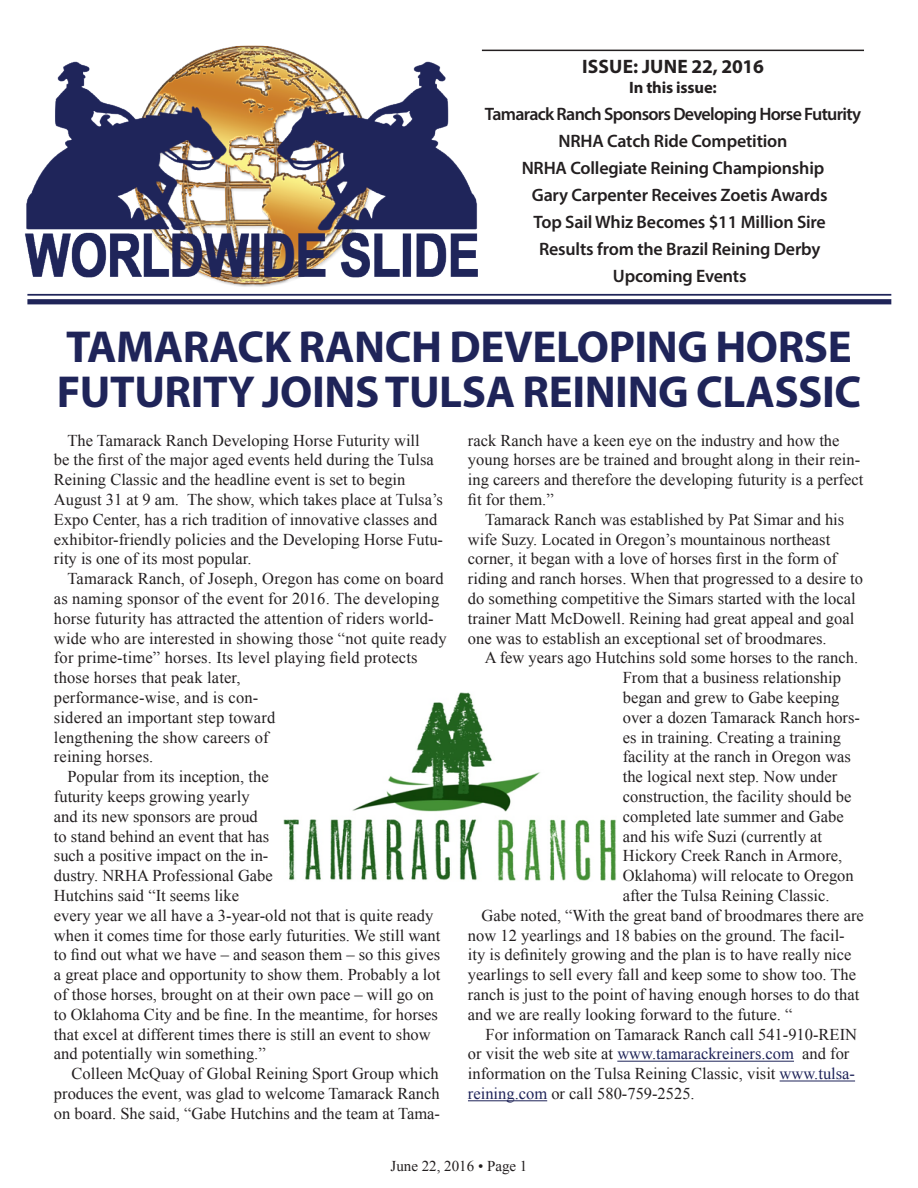
<style>
.page{position:relative;width:918px;height:1188px;background:#fff}
.page>*{position:absolute;margin:0;border:0;box-sizing:border-box;transform-origin:0 0}
.Major_Heading{font:700 45px/45px "Myriad Pro";letter-spacing:-.01em;color:#1f2459}
.t1{font:700 19.5px "Myriad Pro";letter-spacing:.01em;color:#231f20}
.t2{font:600 18px "Myriad Pro";letter-spacing:-.01em;color:#231f20}
.t3{font:600 18px "Myriad Pro";letter-spacing:-.04em;color:#231f20}
.t4{font:16.5px/19.8px "Times New Roman";color:#231f20}
.t5{font:700 16.5px "Myriad Pro";letter-spacing:-.01em;color:#231f20}
.t6{font:15px "Times New Roman";color:#231f20}
.s1{color:#1f2459}
</style>
<div class="page">
<img style="left:24px;top:45px;width:458px;height:242px">
<hr style="left:482px;top:50px;width:382px;height:1px;background:#231f20">
<hr style="left:27px;top:294px;width:864px;height:2px;background:#1f2459">
<div style="left:27px;top:299px;width:864px;height:5px;background:#1f2459"></div>
<hr style="left:617px;top:1061px;width:177px;height:1px;background:#1f2459">
<hr style="left:780px;top:1081px;width:75px;height:1px;background:#1f2459">
<hr style="left:468px;top:1100px;width:79px;height:1px;background:#1f2459">
<img style="left:284px;top:692px;width:332px;height:189px">
<p class="t1" style="left:582px;top:54px;width:184px">ISSUE: JUNE 22, 2016</p>
<p class="t5" style="left:629px;top:77px;width:89px">In this issue:</p>
<p class="t3" style="left:485px;top:102px;width:378px">Tamarack Ranch Sponsors Developing Horse Futurity</p>
<p class="t2" style="left:558px;top:129px;width:231px">NRHA Catch Ride Competition</p>
<p class="t2" style="left:522px;top:156px;width:304px">NRHA Collegiate Reining Championship</p>
<p class="t2" style="left:532px;top:183px;width:298px">Gary Carpenter Receives Zoetis Awards</p>
<p class="t2" style="left:534px;top:210px;width:294px">Top Sail Whiz Becomes $11 Million Sire</p>
<p class="t2" style="left:539px;top:237px;width:283px">Results from the Brazil Reining Derby</p>
<p class="t2" style="left:613px;top:264px;width:135px">Upcoming Events</p>
<p class="Major_Heading" style="left:57px;top:323px;width:806px">TAMARACK RANCH DEVELOPING HORSE<br>FUTURITY JOINS TULSA REINING CLASSIC</p>
<p class="t4" style="left:54px;top:430px;width:391px;text-indent:14px">The Tamarack Ranch Developing Horse Futurity will<br>be the first of the major aged events held during the Tulsa Reining Classic and the headline event is set to begin August 31 at 9 am. The show, which takes place at Tulsa’s Expo Center, has a rich tradition of innovative classes and exhibitor-friendly policies and the Developing Horse Futu&shy;rity is one of its most popular.</p>
<p class="t4" style="left:54px;top:569px;width:394px;text-indent:14px">Tamarack Ranch, of Joseph, Oregon has come on board as naming sponsor of the event for 2016. The developing horse futurity has attracted the attention of riders world&shy;wide who are interested in showing those “not quite ready for prime-time” horses. Its level playing field protects those horses that peak later,<br>performance-wise, and is con-<br>sidered an important step toward<br>lengthening the show careers of<br>reining horses.</p>
<p class="t4" style="left:54px;top:767px;width:388px;text-indent:14px">Popular from its inception, the<br>futurity keeps growing yearly<br>and its new sponsors are proud<br>to stand behind an event that has<br>such a positive impact on the in-<br>dustry. NRHA Professional Gabe<br>Hutchins said “It seems like<br>every year we all have a 3-year-old not that is quite ready when it comes time for those early futurities. We still want to find out what we have – and season them – so this gives a great place and opportunity to show them. Probably a lot of those horses, brought on at their own pace – will go on to Oklahoma City and be fine. In the meantime, for horses that excel at different times there is still an event to show and potentially win something.”</p>
<p class="t4" style="left:54px;top:1064px;width:388px;text-align:justify;text-indent:18px">Colleen McQuay of Global Reining Sport Group which produces the event, was glad to welcome Tamarack Ranch on board. She said, “Gabe Hutchins and the team at Tama-</p>
<p class="t4" style="left:468px;top:430px;width:397px">rack Ranch have a keen eye on the industry and how the young horses are be trained and brought along in their rein&shy;ing careers and therefore the developing futurity is a perfect fit for them.”</p>
<p class="t4" style="left:468px;top:509px;width:397px;text-indent:17px">Tamarack Ranch was established by Pat Simar and his wife Suzy. Located in Oregon’s mountainous northeast corner, it began with a love of horses first in the form of riding and ranch horses. When that progressed to a desire to do something competitive the Simars started with the local trainer Matt McDowell. Reining had great appeal and goal one was to establish an exceptional set of broodmares.</p>
<p class="t4" style="left:623px;top:648px;width:239px;text-indent:-138px">A few years ago Hutchins sold some horses to the ranch.<br>From that a business relationship began and grew to Gabe keeping over a dozen Tamarack Ranch hors&shy;es in training. Creating a training facility at the ranch in Oregon was the logical next step. Now under construction, the facility should be completed late summer and Gabe and his wife Suzi (currently at Hickory Creek Ranch in Armore, Oklahoma) will relocate to Oregon after the Tulsa Reining Classic.</p>
<p class="t4" style="left:468px;top:905px;width:397px;text-indent:14px">Gabe noted, “With the great band of broodmares there are now 12 yearlings and 18 babies on the ground. The facil&shy;ity is definitely growing and the plan is to have really nice yearlings to sell every fall and keep some to show too. The ranch is just to the point of having enough horses to do that and we are really looking forward to the future. “</p>
<p class="t4" style="left:468px;top:1024px;width:391px;text-indent:18px">For information on Tamarack Ranch call 541-910-REIN or visit the web site at <span class="s1">www.tamarackreiners.com</span> and for information on the Tulsa Reining Classic, visit <span class="s1">www.tulsa&shy;reining.com</span> or call 580-759-2525.</p>
<p class="t6" style="left:391px;top:1156px;width:138px">June 22, 2016 • Page 1</p>
</div>
